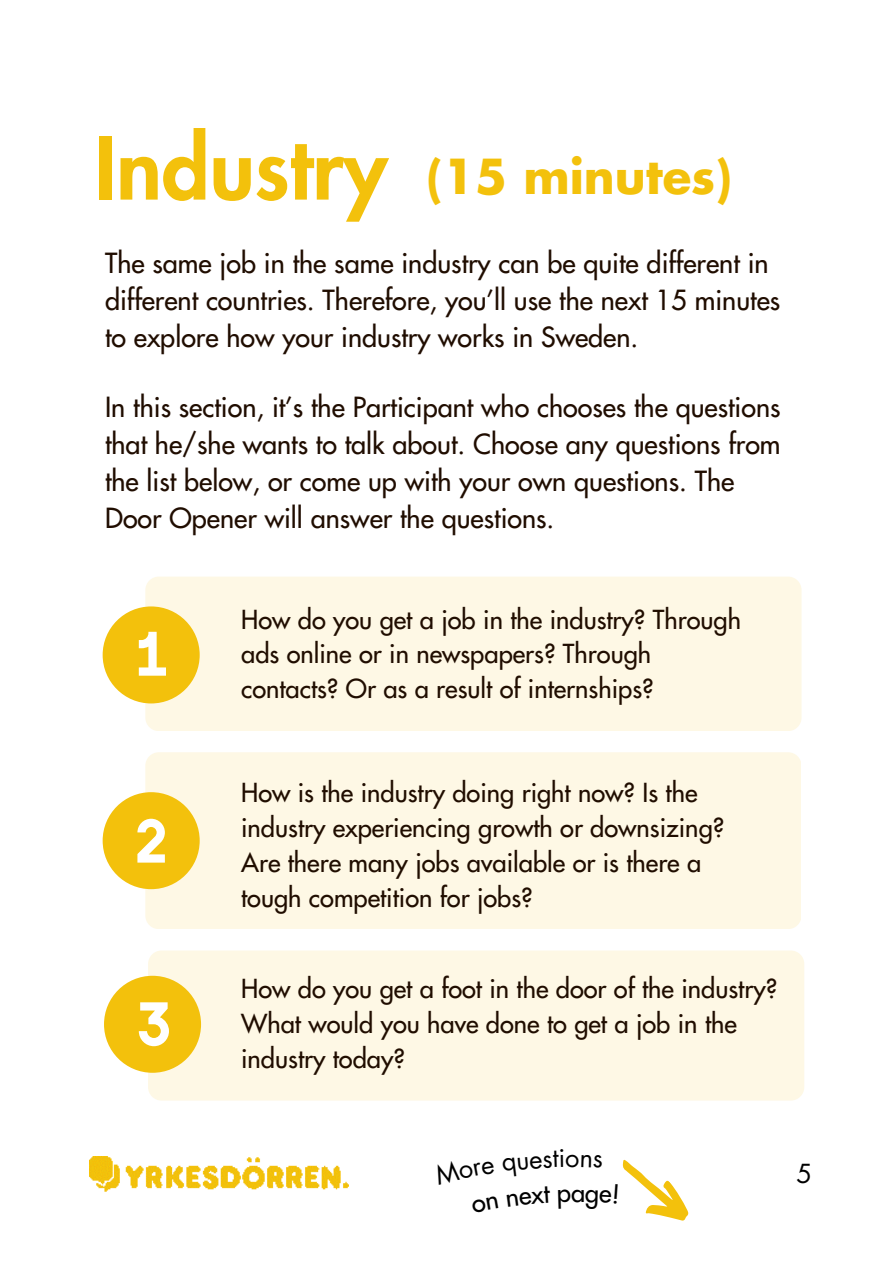
<style>
.page{position:relative;width:894px;height:1264px;background:#fff}
.page>*{position:absolute;margin:0;border:0;box-sizing:border-box;transform-origin:0 0}
.t1{font:800 84.45px "Futura Std";color:#f3c10c}
.t2{font:700 46.95px "Futura Std";color:#f3c10c}
.t3{font:500 27px/37.2px "Futura Std";color:#200d00}
.t4{font:500 25.5px/34.8px "Futura Std";color:#200d00}
.t5{font:25.5px "Futura Std";color:#000}
.t6{font:25.35px "Futura Std";color:#000}
.t7{font:500 25.35px "Futura Std";color:#000}
</style>
<div class="page">
<div style="left:145px;top:576px;width:656px;height:155px;background:#fef8e5;border-radius:14px"></div>
<div style="left:145px;top:752px;width:656px;height:177px;background:#fef8e5;border-radius:14px"></div>
<div style="left:148px;top:950px;width:656px;height:150px;background:#fef8e5;border-radius:14px"></div>
<img style="left:89px;top:1156px;width:259px;height:36px">
<div style="left:103px;top:606px;width:97px;height:97px;background:#f3c10c;border-radius:50%"></div>
<div style="left:103px;top:792px;width:97px;height:97px;background:#f3c10c;border-radius:50%"></div>
<div style="left:104px;top:975px;width:97px;height:97px;background:#f3c10c;border-radius:50%"></div>
<svg style="left:139px;top:631px;width:27px;height:44px"></svg>
<svg style="left:113px;top:818px;width:51px;height:72px"></svg>
<svg style="left:114px;top:1002px;width:55px;height:68px"></svg>
<svg style="left:622px;top:1159px;width:67px;height:62px"></svg>
<h1 class="t1" style="left:95px;top:130px;width:294px">Industry</h1>
<h3 class="t2" style="left:426px;top:155px;width:307px">(15 minutes)</h3>
<h3 class="t3" style="left:105px;top:245px;width:676px">The same job in the same industry can be quite different in different countries. Therefore, you’ll use the next 15 minutes to explore how your industry works in Sweden.</h3>
<h3 class="t3" style="left:105px;top:389px;width:677px">In this section, it’s the Participant who chooses the questions that he/she wants to talk about. Choose any questions from the list below, or come up with your own questions. The Door Opener will answer the questions.</h3>
<h2 class="t4" style="left:241px;top:603px;width:501px">How do you get a job in the industry? Through ads online or in newspapers? Through contacts? Or as a result of internships?</h2>
<p class="t4" style="left:241px;top:776px;width:484px">How is the industry doing right now? Is the industry experiencing growth or downsizing?<br>Are there many jobs available or is there a tough competition for jobs?</p>
<h3 class="t4" style="left:241px;top:972px;width:537px">How do you get a foot in the door of the industry?<br>What would you have done to get a job in the industry today?</h3>
<p class="t6" style="left:565px;top:1145px;width:16px">o</p>
<p class="t7" style="left:571px;top:1180px;width:16px">a</p>
<p class="t5" style="left:796px;top:1161px;width:17px">5</p>
</div>
